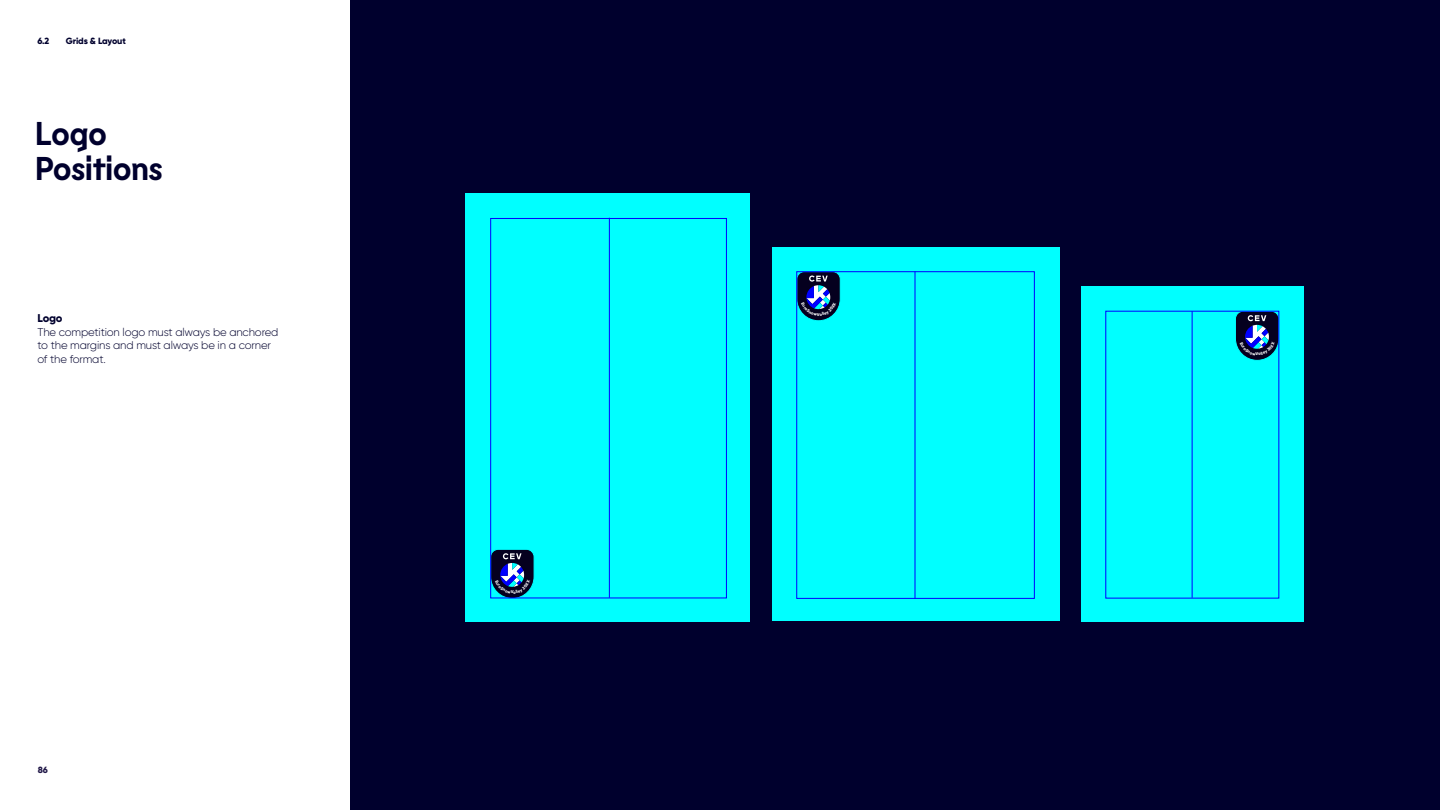
<style>
.page{position:relative;width:1440px;height:810px;background:#fff}
.page>*{position:absolute;margin:0;border:0;box-sizing:border-box;transform-origin:0 0}
.t1{font:700 32.92px/35.2px "Lemur";letter-spacing:-.025em;color:#00002d}
.t2{font:300 11.25px/13.5px "Gilroy";letter-spacing:-.015em;color:#00002d}
.t3{font:800 11.25px "Gilroy";color:#00002d}
.t4{font:800 9px "Gilroy";letter-spacing:-.015em;color:#00002d}
.t5{font:800 9px "Gilroy";color:#201747}
</style>
<div class="page">
<div style="left:351px;top:0;width:1089px;height:810px;background:#00002d"></div>
<div style="left:772px;top:247px;width:287px;height:374px;background:#0ff"></div>
<div style="left:466px;top:194px;width:284px;height:428px;background:#0ff"></div>
<div style="left:1081px;top:286px;width:223px;height:336px;background:#0ff"></div>
<hr style="left:609px;top:218px;width:1px;height:380px;background:#00f">
<hr style="left:1192px;top:311px;width:1px;height:287px;background:#00f">
<div style="left:490px;top:218px;width:237px;height:380px;border:1px solid #00f"></div>
<div style="left:796px;top:271px;width:239px;height:328px;border:1px solid #00f"></div>
<hr style="left:915px;top:271px;width:1px;height:328px;background:#00f">
<svg style="left:796px;top:271px;width:45px;height:50px;background:#1d4979"></svg>
<svg style="left:1235px;top:311px;width:44px;height:50px"></svg>
<svg style="left:490px;top:549px;width:45px;height:50px;background:#1d4979"></svg>
<p class="t4" style="left:37px;top:35px;width:13px">6.2</p>
<p class="t4" style="left:66px;top:35px;width:61px">Grids &amp; Layout</p>
<h1 class="t1" style="left:35px;top:115px;width:130px">Logo<br>Positions</h1>
<p class="t3" style="left:38px;top:311px;width:27px">Logo</p>
<p class="t2" style="left:38px;top:325px;width:242px">The competition logo must always be anchored to the margins and must always be in a corner of the format.</p>
<p class="t5" style="left:38px;top:764px;width:12px">86</p>
</div>
